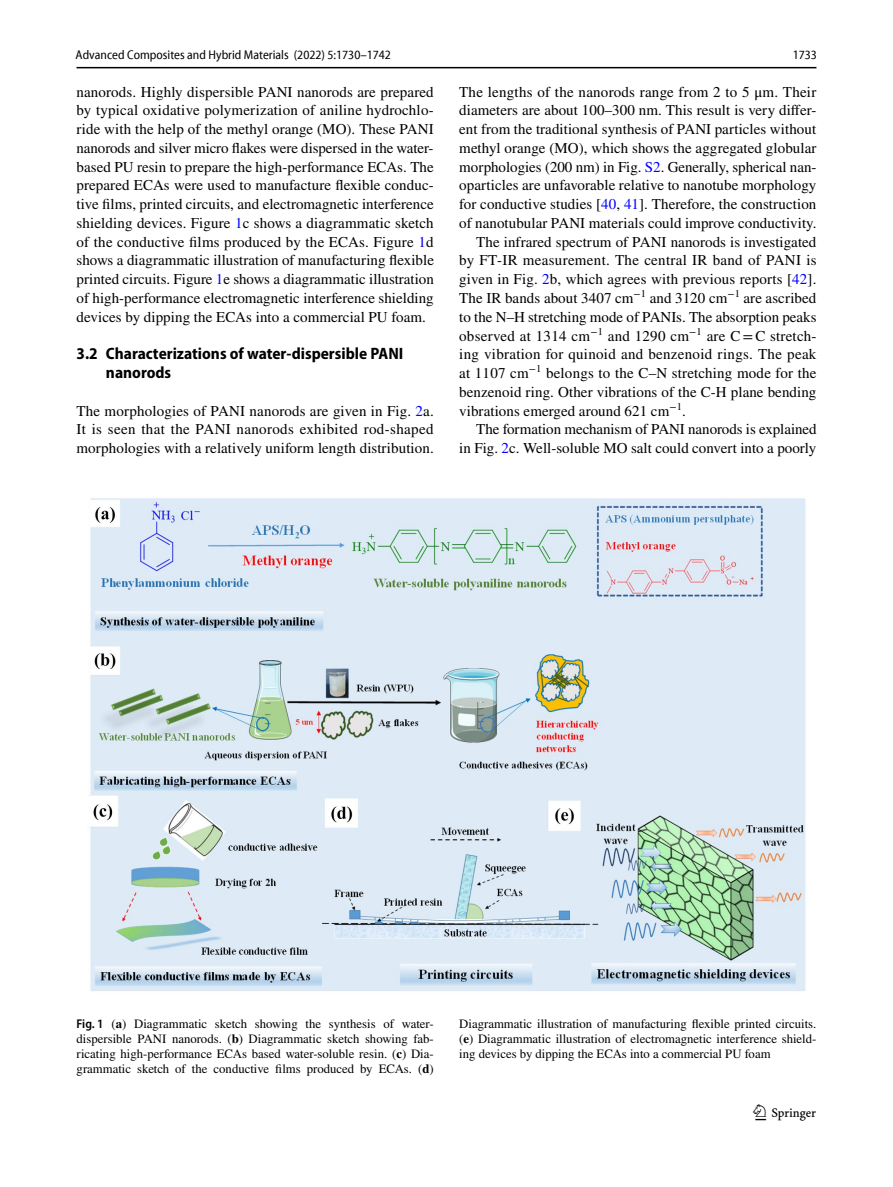
<style>
.page{position:relative;width:893px;height:1187px;background:#fff}
.page>*{position:absolute;margin:0;border:0;box-sizing:border-box;transform-origin:0 0}
.t1{font:22.5px "Springnew Regular 3";color:#000}
.t2{font:700 semi-condensed 16.5px/18.8px "Myriad Pro";color:#000}
.t3{font:15px/18.8px "STIX";letter-spacing:.005em;color:#000;text-align:justify}
.t4{font:12.75px/15px "STIX";color:#000;text-align:justify}
.t5{font:semi-condensed 12.75px "Myriad Pro Unic";color:#000}
.s1{color:#00f}
.s2{font-family:"Myriad Pro";font-weight:600;font-stretch:semi-condensed}
.s3{font-weight:700}
</style>
<div class="page">
<hr style="left:77px;top:67px;width:739px;height:1px;background:#000">
<img style="left:90px;top:498px;width:716px;height:493px">
<p class="t5" style="left:76px;top:50px;width:317px">Advanced Composites and Hybrid Materials (2022) 5:1730–1742</p>
<p class="t5" style="left:793px;top:50px;width:26px">1733</p>
<p class="t3" style="left:77px;top:83px;width:359px">nanorods. Highly dispersible PANI nanorods are prepared by typical oxidative polymerization of aniline hydrochlo&shy;ride with the help of the methyl orange (MO). These PANI nanorods and silver micro flakes were dispersed in the water&shy;based PU resin to prepare the high-performance ECAs. The prepared ECAs were used to manufacture flexible conduc&shy;tive films, printed circuits, and electromagnetic interference shielding devices. Figure <span class="s1">1</span>c shows a diagrammatic sketch of the conductive films produced by the ECAs. Figure <span class="s1">1</span>d shows a diagrammatic illustration of manufacturing flexible printed circuits. Figure <span class="s1">1</span>e shows a diagrammatic illustration of high-performance electromagnetic interference shielding devices by dipping the ECAs into a commercial PU foam.</p>
<p class="t2" style="left:106px;top:344px;width:299px;text-indent:-29px">3.2 Characterizations of water‑dispersible PANI nanorods</p>
<p class="t3" style="left:77px;top:402px;width:359px">The morphologies of PANI nanorods are given in Fig. <span class="s1">2</span>a.<br>It is seen that the PANI nanorods exhibited rod-shaped morphologies with a relatively uniform length distribution.</p>
<p class="t3" style="left:459px;top:83px;width:359px">The lengths of the nanorods range from 2 to 5 μm. Their</p>
<p class="t3" style="left:459px;top:102px;width:359px">diameters are about 100–300 nm. This result is very differ-</p>
<p class="t3" style="left:459px;top:121px;width:358px">ent from the traditional synthesis of PANI particles without</p>
<p class="t3" style="left:459px;top:139px;width:359px">methyl orange (MO), which shows the aggregated globular</p>
<p class="t3" style="left:459px;top:158px;width:359px">morphologies (200 nm) in Fig. <span class="s1">S2</span>. Generally, spherical nan-</p>
<p class="t3" style="left:459px;top:177px;width:359px">oparticles are unfavorable relative to nanotube morphology</p>
<p class="t3" style="left:459px;top:196px;width:359px">for conductive studies [<span class="s1">40</span>, <span class="s1">41</span>]. Therefore, the construction</p>
<p class="t3" style="left:459px;top:214px;width:359px">of nanotubular PANI materials could improve conductivity.</p>
<p class="t3" style="left:476px;top:233px;width:342px">The infrared spectrum of PANI nanorods is investigated</p>
<p class="t3" style="left:459px;top:252px;width:359px">by FT-IR measurement. The central IR band of PANI is</p>
<p class="t3" style="left:459px;top:271px;width:359px">given in Fig. <span class="s1">2</span>b, which agrees with previous reports [<span class="s1">42</span>].</p>
<p class="t3" style="left:459px;top:289px;width:359px">The IR bands about 3407 cm<sup>−1</sup> and 3120 cm<sup>−1</sup> are ascribed</p>
<p class="t3" style="left:459px;top:308px;width:359px">to the N–H stretching mode of PANIs. The absorption peaks</p>
<p class="t3" style="left:459px;top:327px;width:359px">observed at 1314 cm<sup>−1</sup> and 1290 cm<sup>−1</sup> are C=C stretch-</p>
<p class="t3" style="left:459px;top:346px;width:359px">ing vibration for quinoid and benzenoid rings. The peak</p>
<p class="t3" style="left:459px;top:364px;width:359px">at 1107 cm<sup>−1</sup> belongs to the C–N stretching mode for the</p>
<p class="t3" style="left:459px;top:383px;width:359px">benzenoid ring. Other vibrations of the C-H plane bending</p>
<p class="t3" style="left:459px;top:402px;width:228px">vibrations emerged around 621 cm<sup>−1</sup>.</p>
<p class="t3" style="left:476px;top:421px;width:342px">The formation mechanism of PANI nanorods is explained</p>
<p class="t3" style="left:459px;top:439px;width:358px">in Fig. <span class="s1">2</span>c. Well-soluble MO salt could convert into a poorly</p>
<p class="t4" style="left:77px;top:1016px;width:359px"><span class="s2">Fig. 1</span> (<span class="s3">a</span>) Diagrammatic sketch showing the synthesis of water&shy;dispersible PANI nanorods. (<span class="s3">b</span>) Diagrammatic sketch showing fab&shy;ricating high-performance ECAs based water-soluble resin. (<span class="s3">c</span>) Dia&shy;grammatic sketch of the conductive films produced by ECAs. (<span class="s3">d</span>)</p>
<p class="t4" style="left:459px;top:1016px;width:359px">Diagrammatic illustration of manufacturing flexible printed circuits. (<span class="s3">e</span>) Diagrammatic illustration of electromagnetic interference shield&shy;ing devices by dipping the ECAs into a commercial PU foam</p>
<h1 class="t1" style="left:755px;top:1104px;width:62px">1 3</h1>
</div>
